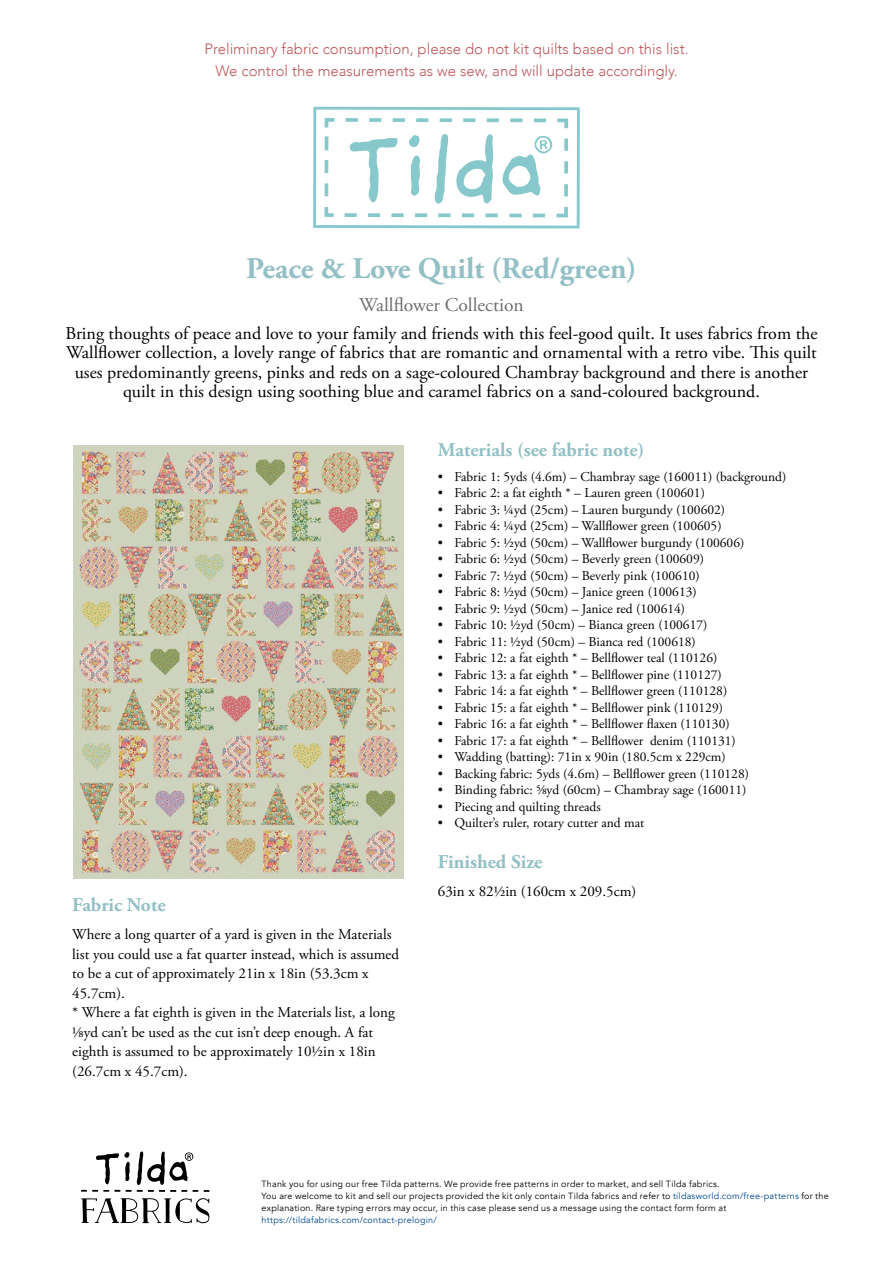
<style>
.page{position:relative;width:893px;height:1263px;background:#fff}
.page>*{position:absolute;margin:0;border:0;box-sizing:border-box;transform-origin:0 0}
.Heading{font:700 30px "Adobe Garamond Pro";color:#93c0c5}
.Subheading{font:700 19.5px "Adobe Garamond Pro";color:#93c0c5}
.Kolleksjon{font:19.5px "Adobe Garamond Pro";color:#706f6f}
.Brød{font:18px/19.5px "Adobe Garamond Pro";color:#000;text-align:center}
.Brød-2{font:15px/19.5px "Adobe Garamond Pro";color:#000}
.Heading-2{font:300 15px "Avenir";color:#be585a}
.Brød-3{font:13.5px "Adobe Garamond Pro";color:#000}
.info{font:9px/12px "Avenir";letter-spacing:.025em;color:#000}
.s1{color:#00488f}
</style>
<div class="page">
<img style="left:73px;top:445px;width:331px;height:434px">
<svg style="left:313px;top:107px;width:267px;height:121px"></svg>
<svg style="left:204px;top:1190px;width:6px;height:2px"></svg>
<svg style="left:81px;top:1198px;width:129px;height:25px"></svg>
<svg style="left:81px;top:1151px;width:117px;height:41px"></svg>
<p class="Heading-2" style="left:204px;top:40px;width:486px">Preliminary fabric consumption, please do not kit quilts based on this list.</p>
<p class="Heading-2" style="left:215px;top:62px;width:464px">We control the measurements as we sew, and will update accordingly.</p>
<p class="Heading" style="left:246px;top:251px;width:392px">Peace &amp; Love Quilt (Red/green)</p>
<p class="Kolleksjon" style="left:359px;top:293px;width:166px">Wallflower Collection</p>
<p class="Brød" style="left:65px;top:324px;width:754px">Bring thoughts of peace and love to your family and friends with this feel-good quilt. It uses fabrics from the Wallflower collection, a lovely range of fabrics that are romantic and ornamental with a retro vibe. This quilt uses predominantly greens, pinks and reds on a sage-coloured Chambray background and there is another quilt in this design using soothing blue and caramel fabrics on a sand-coloured background.</p>
<p class="Subheading" style="left:438px;top:438px;width:208px">Materials (see fabric note)</p>
<p class="Brød-3" style="left:438px;top:468px;width:350px">• Fabric 1: 5yds (4.6m) – Chambray sage (160011) (background)</p>
<p class="Brød-3" style="left:438px;top:485px;width:268px">• Fabric 2: a fat eighth * – Lauren green (100601)</p>
<p class="Brød-3" style="left:438px;top:501px;width:289px">• Fabric 3: ¼yd (25cm) – Lauren burgundy (100602)</p>
<p class="Brød-3" style="left:438px;top:518px;width:285px">• Fabric 4: ¼yd (25cm) – Wallflower green (100605)</p>
<p class="Brød-3" style="left:438px;top:534px;width:308px">• Fabric 5: ½yd (50cm) – Wallflower burgundy (100606)</p>
<p class="Brød-3" style="left:438px;top:551px;width:268px">• Fabric 6: ½yd (50cm) – Beverly green (100609)</p>
<p class="Brød-3" style="left:438px;top:567px;width:263px">• Fabric 7: ½yd (50cm) – Beverly pink (100610)</p>
<p class="Brød-3" style="left:438px;top:584px;width:260px">• Fabric 8: ½yd (50cm) – Janice green (100613)</p>
<p class="Brød-3" style="left:438px;top:600px;width:249px">• Fabric 9: ½yd (50cm) – Janice red (100614)</p>
<p class="Brød-3" style="left:438px;top:617px;width:271px">• Fabric 10: ½yd (50cm) – Bianca green (100617)</p>
<p class="Brød-3" style="left:438px;top:633px;width:259px">• Fabric 11: ½yd (50cm) – Bianca red (100618)</p>
<p class="Brød-3" style="left:438px;top:650px;width:281px">• Fabric 12: a fat eighth * – Bellflower teal (110126)</p>
<p class="Brød-3" style="left:438px;top:666px;width:285px">• Fabric 13: a fat eighth * – Bellflower pine (110127)</p>
<p class="Brød-3" style="left:438px;top:683px;width:291px">• Fabric 14: a fat eighth * – Bellflower green (110128)</p>
<p class="Brød-3" style="left:438px;top:699px;width:287px">• Fabric 15: a fat eighth * – Bellflower pink (110129)</p>
<p class="Brød-3" style="left:438px;top:716px;width:293px">• Fabric 16: a fat eighth * – Bellflower flaxen (110130)</p>
<p class="Brød-3" style="left:438px;top:732px;width:299px">• Fabric 17: a fat eighth * – Bellflower denim (110131)</p>
<p class="Brød-3" style="left:438px;top:749px;width:289px">• Wadding (batting): 71in x 90in (180.5cm x 229cm)</p>
<p class="Brød-3" style="left:438px;top:765px;width:313px">• Backing fabric: 5yds (4.6m) – Bellflower green (110128)</p>
<p class="Brød-3" style="left:438px;top:782px;width:310px">• Binding fabric: ⅝yd (60cm) – Chambray sage (160011)</p>
<p class="Brød-3" style="left:438px;top:798px;width:164px">• Piecing and quilting threads</p>
<p class="Brød-3" style="left:438px;top:815px;width:208px">• Quilter’s ruler, rotary cutter and mat</p>
<p class="Subheading" style="left:438px;top:850px;width:106px">Finished Size</p>
<p class="Brød-2" style="left:438px;top:882px;width:200px">63in x 82½in (160cm x 209.5cm)</p>
<p class="Subheading" style="left:72px;top:894px;width:95px">Fabric Note</p>
<p class="Brød-2" style="left:72px;top:925px;width:328px">Where a long quarter of a yard is given in the Materials list you could use a fat quarter instead, which is assumed to be a cut of approximately 21in x 18in (53.3cm x 45.7cm).</p>
<p class="Brød-2" style="left:72px;top:1003px;width:324px">* Where a fat eighth is given in the Materials list, a long ⅛yd can’t be used as the cut isn’t deep enough. A fat eighth is assumed to be approximately 10½in x 18in (26.7cm x 45.7cm).</p>
<p class="info" style="left:261px;top:1178px;width:460px">Thank you for using our free Tilda patterns. We provide free patterns in order to market, and sell Tilda fabrics.</p>
<p class="info" style="left:261px;top:1190px;width:569px">You are welcome to kit and sell our projects provided the kit only contain Tilda fabrics and refer to <span class="s1">tildasworld.com/free-patterns</span> for the explanation. Rare typing errors may occur, in this case please send us a message using the contact form form at <span class="s1">https://tildafabrics.com/contact-prelogin/</span></p>
</div>
